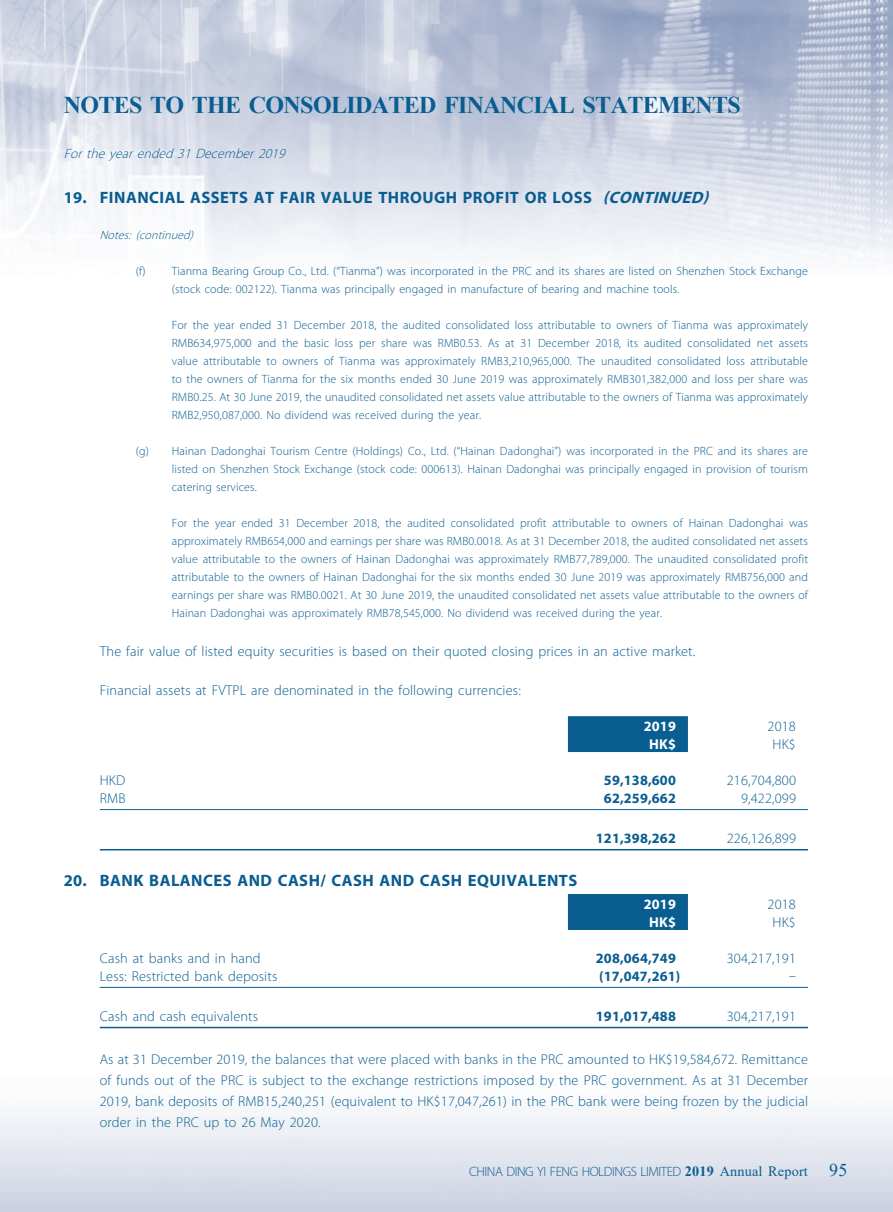
<style>
.page{position:relative;width:893px;height:1212px;background:#fff}
.page>*{position:absolute;margin:0;border:0;box-sizing:border-box;transform-origin:0 0}
.t1{font:700 24px "Times New Roman";letter-spacing:-.025em;color:#095d90}
._03_H1{font:700 16.5px "Myriad Pro";letter-spacing:.03em;color:#095d90}
._12___P2{font:300 14.25px/21px "Myriad Pro";letter-spacing:.01em;color:#095d90;text-align:justify}
._15_Table_Stub{font:300 14.25px "Myriad Pro";letter-spacing:.01em;color:#095d90}
._12___P2-2{font:700 14.25px "Myriad Pro";letter-spacing:.01em;color:#095d90}
._12___P2-3{font:700 14.25px "Myriad Pro";letter-spacing:.01em;color:#fff}
.t2{font:300 13.5px "Myriad Pro";letter-spacing:-.035em;color:#095d90}
.t3{font:italic 300 13.5px "Myriad Pro";color:#095d90}
._28_______P6__Note{font:300 12px/18px "Myriad Pro";letter-spacing:.01em;color:#095d90;text-align:justify}
._23_______IN4__Note{font:300 12px/18px "Myriad Pro";letter-spacing:.01em;color:#095d90}
._22____IN2__Note{font:italic 300 12px "Myriad Pro";color:#095d90}
.s1{font-style:italic}
.s2{font-family:"Times New Roman";font-weight:700;font-size:14.25px}
.s3{font-family:"Times New Roman";font-weight:400;font-size:14.25px}
.s4{font-family:"Times New Roman";font-weight:400;font-size:18px}
</style>
<div class="page">
<img style="left:0;top:0;width:893px;height:1212px">
<svg style="left:568px;top:716px;width:120px;height:133px"></svg>
<hr style="left:100px;top:809px;width:468px;height:1px;background:#095d90">
<hr style="left:568px;top:809px;width:120px;height:1px;background:#095d90">
<hr style="left:688px;top:809px;width:120px;height:1px;background:#095d90">
<hr style="left:100px;top:849px;width:468px;height:1px;background:#095d90">
<hr style="left:568px;top:849px;width:120px;height:1px;background:#095d90">
<hr style="left:688px;top:849px;width:120px;height:1px;background:#095d90">
<svg style="left:568px;top:894px;width:120px;height:133px"></svg>
<hr style="left:100px;top:987px;width:468px;height:1px;background:#095d90">
<hr style="left:568px;top:987px;width:120px;height:1px;background:#095d90">
<hr style="left:688px;top:987px;width:120px;height:1px;background:#095d90">
<hr style="left:100px;top:1027px;width:468px;height:1px;background:#095d90">
<hr style="left:568px;top:1027px;width:120px;height:1px;background:#095d90">
<hr style="left:688px;top:1027px;width:120px;height:1px;background:#095d90">
<h1 class="t1" style="left:64px;top:87px;width:678px">NOTES TO THE CONSOLIDATED FINANCIAL STATEMENTS</h1>
<p class="t3" style="left:64px;top:146px;width:227px">Fortheyearended 31December2019</p>
<p class="_03_H1" style="left:64px;top:187px;width:651px">19. FINANCIAL ASSETS AT FAIR VALUE THROUGH PROFIT OR LOSS <span class="s1">(CONTINUED)</span></p>
<p class="_22____IN2__Note" style="left:100px;top:228px;width:98px">Notes: (continued)</p>
<p class="_23_______IN4__Note" style="left:172px;top:262px;width:638px;text-indent:-36px">(f) Tianma Bearing Group Co., Ltd. (“Tianma”) was incorporated in the PRC and its shares are listed on Shenzhen Stock Exchange (stock code: 002122). Tianma was principally engaged in manufacture of bearing and machine tools.</p>
<p class="_28_______P6__Note" style="left:172px;top:316px;width:638px">For the year ended 31 December 2018, the audited consolidated loss attributable to owners of Tianma was approximately RMB634,975,000 and the basic loss per share was RMB0.53. As at 31 December 2018, its audited consolidated net assets value attributable to owners of Tianma was approximately RMB3,210,965,000. The unaudited consolidated loss attributable to the owners of Tianma for the six months ended 30 June 2019 was approximately RMB301,382,000 and loss per share was RMB0.25. At 30 June 2019, the unaudited consolidated net assets value attributable to the owners of Tianma was approximately RMB2,950,087,000. No dividend was received during the year.</p>
<p class="_23_______IN4__Note" style="left:172px;top:442px;width:638px;text-align:justify;text-indent:-36px">(g) Hainan Dadonghai Tourism Centre (Holdings) Co., Ltd. (“Hainan Dadonghai”) was incorporated in the PRC and its shares are listed on Shenzhen Stock Exchange (stock code: 000613). Hainan Dadonghai was principally engaged in provision of tourism catering services.</p>
<p class="_28_______P6__Note" style="left:172px;top:514px;width:638px">For the year ended 31 December 2018, the audited consolidated profit attributable to owners of Hainan Dadonghai was approximately RMB654,000 and earnings per share was RMB0.0018. As at 31 December 2018, the audited consolidated net assets value attributable to the owners of Hainan Dadonghai was approximately RMB77,789,000. The unaudited consolidated profit attributable to the owners of Hainan Dadonghai for the six months ended 30 June 2019 was approximately RMB756,000 and earnings per share was RMB0.0021. At 30 June 2019, the unaudited consolidated net assets value attributable to the owners of Hainan Dadonghai was approximately RMB78,545,000. No dividend was received during the year.</p>
<p class="_12___P2" style="left:100px;top:641px;width:597px">The fair value of listed equity securities is based on their quoted closing prices in an active market.</p>
<p class="_12___P2" style="left:100px;top:680px;width:422px">Financial assets at FVTPL are denominated in the following currencies:</p>
<p class="_12___P2-3" style="left:644px;top:717px;width:34px">2019</p>
<p class="_12___P2" style="left:768px;top:716px;width:30px">2018</p>
<p class="_12___P2-3" style="left:649px;top:735px;width:28px">HK$</p>
<p class="_12___P2" style="left:773px;top:734px;width:25px">HK$</p>
<p class="_15_Table_Stub" style="left:100px;top:772px;width:27px">HKD</p>
<p class="_12___P2-2" style="left:604px;top:771px;width:73px">59,138,600</p>
<p class="_12___P2" style="left:727px;top:770px;width:71px">216,704,800</p>
<p class="_15_Table_Stub" style="left:100px;top:790px;width:27px">RMB</p>
<p class="_12___P2-2" style="left:604px;top:789px;width:73px">62,259,662</p>
<p class="_12___P2" style="left:741px;top:788px;width:56px">9,422,099</p>
<p class="_12___P2-2" style="left:596px;top:829px;width:82px">121,398,262</p>
<p class="_12___P2" style="left:727px;top:828px;width:71px">226,126,899</p>
<p class="_03_H1" style="left:64px;top:870px;width:515px">20. BANK BALANCES AND CASH/ CASH AND CASH EQUIVALENTS</p>
<p class="_12___P2-3" style="left:644px;top:895px;width:34px">2019</p>
<p class="_12___P2" style="left:768px;top:894px;width:30px">2018</p>
<p class="_12___P2-3" style="left:649px;top:913px;width:28px">HK$</p>
<p class="_12___P2" style="left:773px;top:912px;width:25px">HK$</p>
<p class="_15_Table_Stub" style="left:100px;top:950px;width:162px">Cash at banks and in hand</p>
<p class="_12___P2-2" style="left:596px;top:949px;width:82px">208,064,749</p>
<p class="_12___P2" style="left:727px;top:948px;width:71px">304,217,191</p>
<p class="_15_Table_Stub" style="left:100px;top:968px;width:179px">Less: Restricted bank deposits</p>
<p class="_12___P2-2" style="left:599px;top:967px;width:83px">(17,047,261)</p>
<p class="_12___P2" style="left:789px;top:964px;width:9px">–</p>
<p class="_15_Table_Stub" style="left:100px;top:1008px;width:160px">Cash and cash equivalents</p>
<p class="_12___P2-2" style="left:596px;top:1007px;width:82px">191,017,488</p>
<p class="_12___P2" style="left:727px;top:1006px;width:71px">304,217,191</p>
<p class="_12___P2" style="left:100px;top:1049px;width:710px">As at 31 December 2019, the balances that were placed with banks in the PRC amounted to HK$19,584,672. Remittance of funds out of the PRC is subject to the exchange restrictions imposed by the PRC government. As at 31 December 2019, bank deposits of RMB15,240,251 (equivalent to HK$17,047,261) in the PRC bank were being frozen by the judicial order in the PRC up to 26 May 2020.</p>
<p class="t2" style="left:469px;top:1164px;width:380px">CHINA DING YI FENG HOLDINGS LIMITED <span class="s2">2019</span> <span class="s3">Annual Report</span> <span class="s4">95</span></p>
</div>
